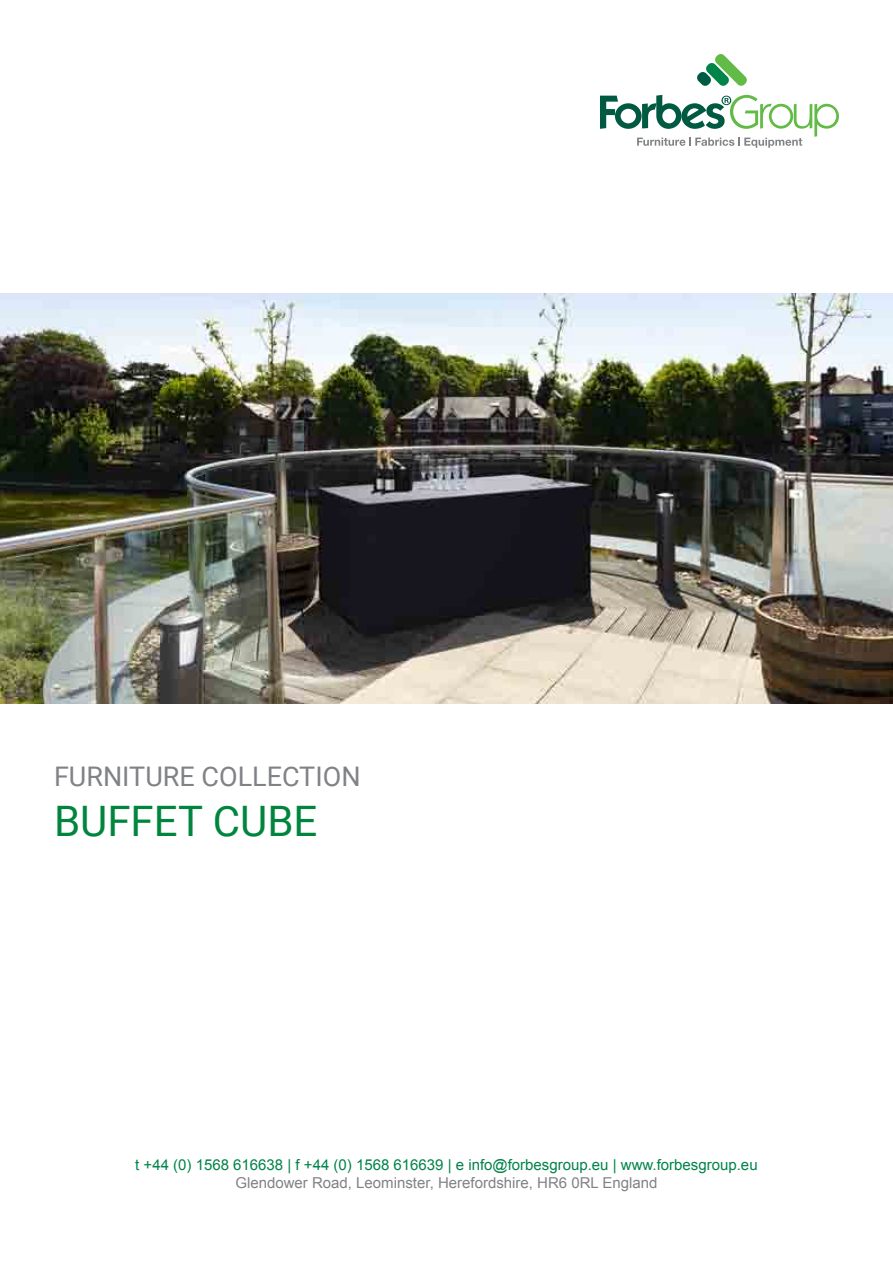
<style>
.page{position:relative;width:893px;height:1263px;background:#fff}
.page>*{position:absolute;margin:0;border:0;box-sizing:border-box;transform-origin:0 0}
.t1{font:42px "Roboto";color:#00853f}
.t2{font:27px "Roboto";color:#808285}
.t3{font:15px "Arial";color:#008348}
.t4{font:15px "Arial";color:#808285}
</style>
<div class="page">
<svg style="left:697px;top:54px;width:50px;height:32px"></svg>
<svg style="left:600px;top:95px;width:239px;height:53px"></svg>
<img style="left:0;top:293px;width:893px;height:411px">
<h2 class="t2" style="left:54px;top:757px;width:308px">FURNITURE COLLECTION</h2>
<h1 class="t1" style="left:54px;top:792px;width:265px">BUFFET CUBE</h1>
<p class="t3" style="left:135px;top:1155px;width:624px">t +44 (0) 1568 616638 | f +44 (0) 1568 616639 | e info@forbesgroup.eu | www.forbesgroup.eu</p>
<p class="t4" style="left:235px;top:1173px;width:424px">Glendower Road, Leominster, Herefordshire, HR6 0RL England</p>
</div>
